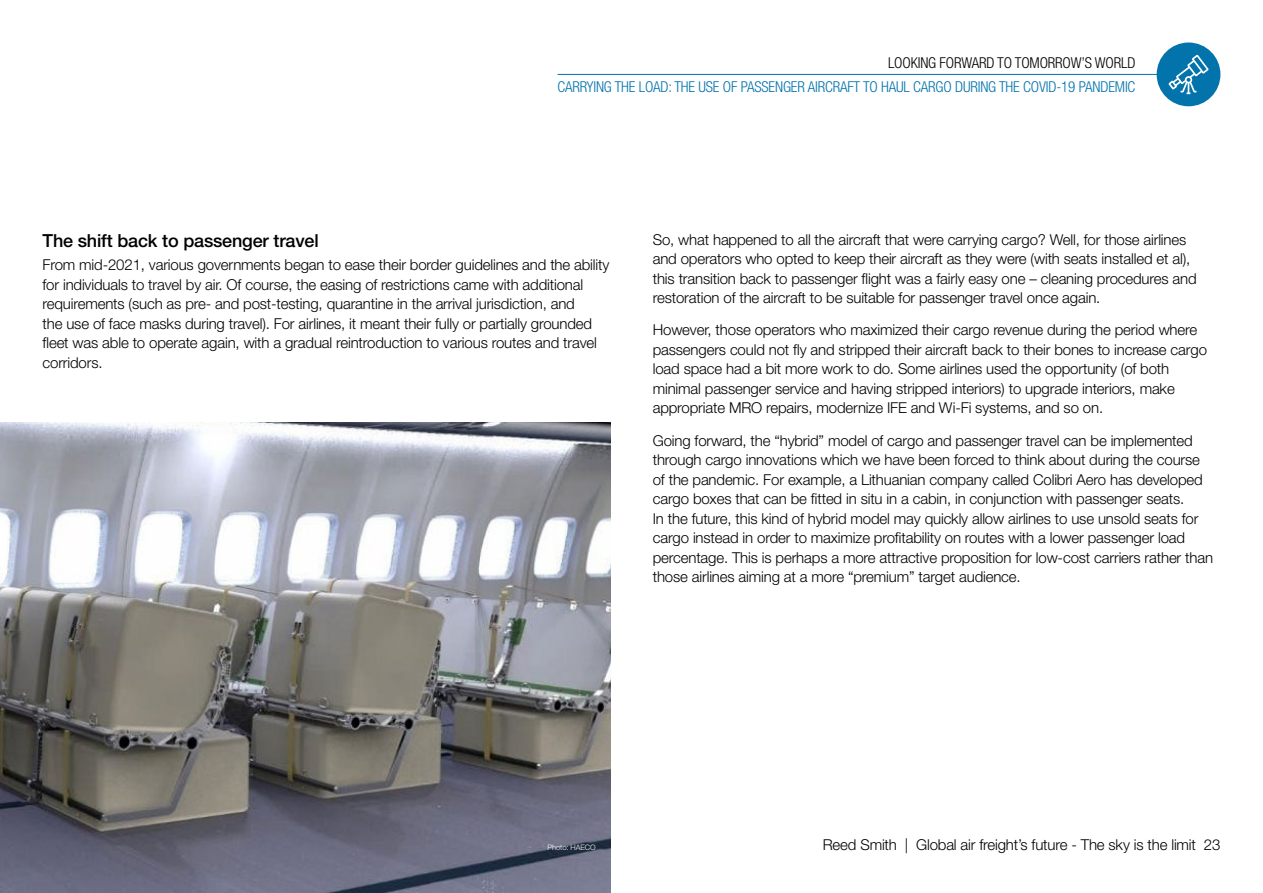
<style>
.page{position:relative;width:1263px;height:893px;background:#fff}
.page>*{position:absolute;margin:0;border:0;box-sizing:border-box;transform-origin:0 0}
.t1{font:500 18px "Helvetica Neue LT Std";letter-spacing:-.01em;color:#000}
.t2{font:300 15px/19.5px "Helvetica Neue LT Std";letter-spacing:-.01em;color:#000}
.t3{font:300 condensed 15px "Helvetica Neue LT Std";letter-spacing:-.01em;color:#0373ac}
.t4{font:300 condensed 15px "Helvetica Neue LT Std";letter-spacing:-.01em;color:#000}
.t5{font:300 7.5px "Helvetica Neue LT Std";letter-spacing:-.01em;color:#fff}
</style>
<div class="page">
<img style="left:0;top:422px;width:610px;height:471px">
<svg style="left:1157px;top:43px;width:63px;height:63px"></svg>
<hr style="left:558px;top:74px;width:603px;height:1px;background:#0373ac">
<p class="t4" style="left:888px;top:54px;width:249px">LOOKING FORWARD TO TOMORROW’S WORLD</p>
<p class="t3" style="left:557px;top:78px;width:579px">CARRYING THE LOAD: THE USE OF PASSENGER AIRCRAFT TO HAUL CARGO DURING THE COVID-19 PANDEMIC</p>
<p class="t1" style="left:43px;top:230px;width:278px">The shift back to passenger travel</p>
<p class="t2" style="left:43px;top:255px;width:568px">From mid-2021, various governments began to ease their border guidelines and the ability for individuals to travel by air. Of course, the easing of restrictions came with additional requirements (such as pre- and post-testing, quarantine in the arrival jurisdiction, and<br>the use of face masks during travel). For airlines, it meant their fully or partially grounded fleet was able to operate again, with a gradual reintroduction to various routes and travel corridors.</p>
<p class="t2" style="left:653px;top:229px;width:545px">So, what happened to all the aircraft that were carrying cargo? Well, for those airlines and operators who opted to keep their aircraft as they were (with seats installed et al), this transition back to passenger flight was a fairly easy one – cleaning procedures and restoration of the aircraft to be suitable for passenger travel once again.</p>
<p class="t2" style="left:653px;top:320px;width:556px">However, those operators who maximized their cargo revenue during the period where passengers could not fly and stripped their aircraft back to their bones to increase cargo load space had a bit more work to do. Some airlines used the opportunity (of both minimal passenger service and having stripped interiors) to upgrade interiors, make appropriate MRO repairs, modernize IFE and Wi-Fi systems, and so on.</p>
<p class="t2" style="left:653px;top:430px;width:562px">Going forward, the “hybrid” model of cargo and passenger travel can be implemented through cargo innovations which we have been forced to think about during the course of the pandemic. For example, a Lithuanian company called Colibri Aero has developed cargo boxes that can be fitted in situ in a cabin, in conjunction with passenger seats.<br>In the future, this kind of hybrid model may quickly allow airlines to use unsold seats for cargo instead in order to maximize profitability on routes with a lower passenger load percentage. This is perhaps a more attractive proposition for low-cost carriers rather than those airlines aiming at a more “premium” target audience.</p>
<p class="t5" style="left:548px;top:843px;width:49px">Photo: HAECO</p>
<p class="t2" style="left:823px;top:835px;width:399px">Reed Smith | Global air freight’s future - The sky is the limit 23</p>
</div>
